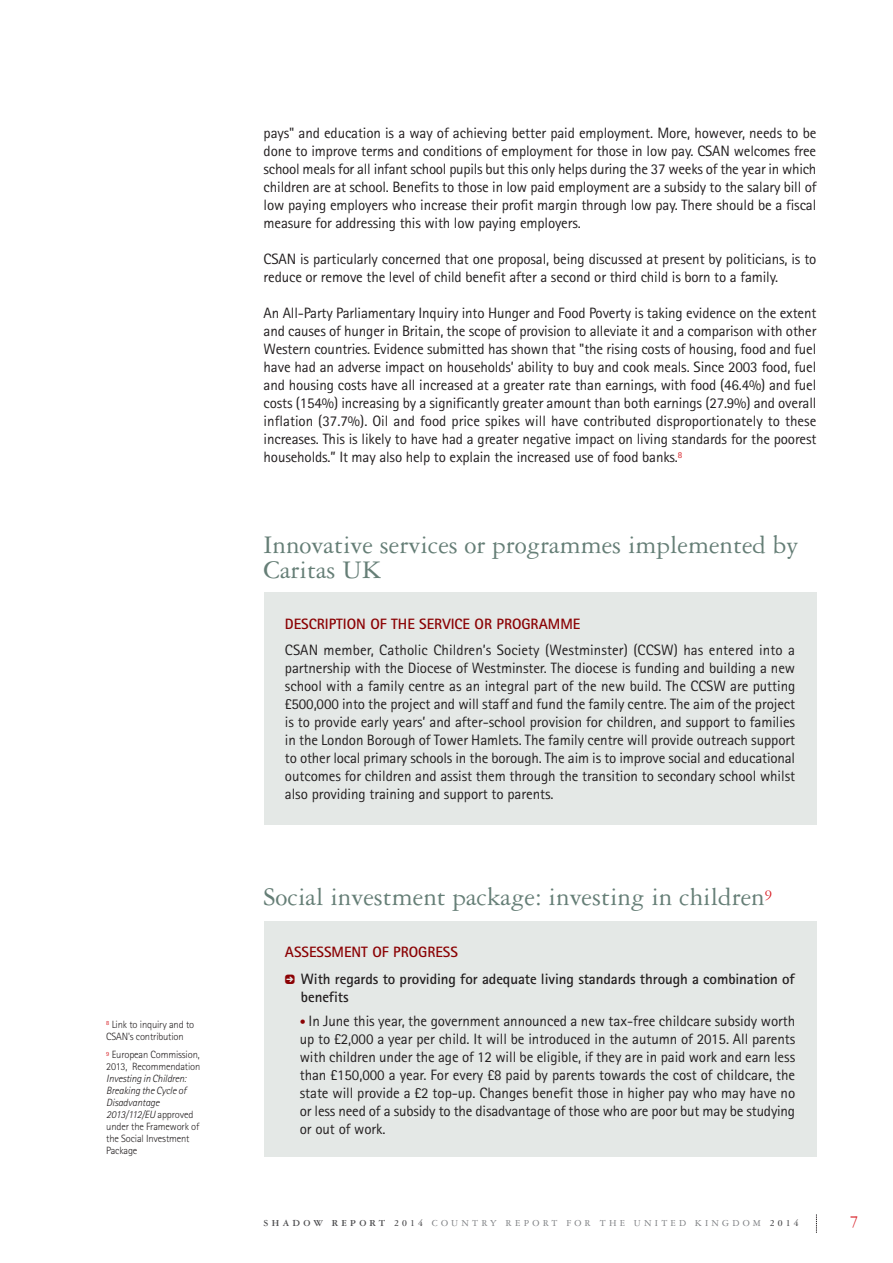
<style>
.page{position:relative;width:893px;height:1263px;background:#fff}
.page>*{position:absolute;margin:0;border:0;box-sizing:border-box;transform-origin:0 0}
.t1{font:27px/25.5px "Garamond 3 LT Std";color:#657e76}
.t2{font:18px "Garamond 3 LT Std";color:#d71920}
.t3{font:15px/18px "Rotis Sans Serif";letter-spacing:-.01em;color:#231f20;text-align:justify}
.t4{font:700 15px/26.5px "Rotis Sans Serif";letter-spacing:-.005em;color:#231f20}
.t5{font:700 15px "Rotis Sans Serif";color:#8b0204}
.t6{font:italic 300 10.5px/12px "Rotis Sans Serif";letter-spacing:-.015em;color:#231f20}
.t7{font:300 10.5px/12px "Rotis Sans Serif";letter-spacing:-.015em;color:#231f20}
.t8{font:9.75px "Garamond 3 LT Std";letter-spacing:.325em;color:#808285}
.s1{font-style:normal}
.s2{color:#8b0204}
.s3{font-family:"Click Bits Arrow Pods 1";font-weight:400;font-size:13.5px;color:#8b0204}
.s4{font-size:12px;color:#8b0204}
.s5{font-weight:700;color:#4c4c4e}
</style>
<div class="page">
<svg style="left:816px;top:1214px;width:1px;height:19px"></svg>
<div style="left:264px;top:921px;width:552px;height:236px;background:#e4e8e6"></div>
<div style="left:264px;top:593px;width:552px;height:232px;background:#e4e8e6"></div>
<p class="t7" style="left:106px;top:1019px;width:89px"><sup>8</sup> Link to inquiry and to<br>CSAN's contribution</p>
<p class="t7" style="left:106px;top:1050px;width:96px"><sup>9</sup> European Commission,<br>2013, Recommendation</p>
<p class="t6" style="left:106px;top:1074px;width:95px">Investing in Children:<br>Breaking the Cycle of<br>Disadvantage<br>2013/112/EU <span class="s1">approved under the Framework of the Social Investment<br>Package</span></p>
<p class="t3" style="left:264px;top:125px;width:554px">pays" and education is a way of achieving better paid employment. More, however, needs to be done to improve terms and conditions of employment for those in low pay. CSAN welcomes free school meals for all infant school pupils but this only helps during the 37 weeks of the year in which children are at school. Benefits to those in low paid employment are a subsidy to the salary bill of low paying employers who increase their profit margin through low pay. There should be a fiscal measure for addressing this with low paying employers.</p>
<p class="t3" style="left:264px;top:251px;width:554px">CSAN is particularly concerned that one proposal, being discussed at present by politicians, is to reduce or remove the level of child benefit after a second or third child is born to a family.</p>
<p class="t3" style="left:264px;top:305px;width:554px">An All-Party Parliamentary Inquiry into Hunger and Food Poverty is taking evidence on the extent and causes of hunger in Britain, the scope of provision to alleviate it and a comparison with other Western countries. Evidence submitted has shown that "the rising costs of housing, food and fuel have had an adverse impact on households’ ability to buy and cook meals. Since 2003 food, fuel and housing costs have all increased at a greater rate than earnings, with food (46.4%) and fuel costs (154%) increasing by a significantly greater amount than both earnings (27.9%) and overall inflation (37.7%). Oil and food price spikes will have contributed disproportionately to these increases. This is likely to have had a greater negative impact on living standards for the poorest households.” It may also help to explain the increased use of food banks.<sup>8</sup></p>
<h1 class="t1" style="left:264px;top:534px;width:536px">Innovative services or programmes implemented by<br>Caritas UK</h1>
<p class="t5" style="left:285px;top:618px;width:297px">DESCRIPTION OF THE SERVICE OR PROGRAMME</p>
<p class="t3" style="left:285px;top:643px;width:512px">CSAN member, Catholic Children’s Society (Westminster) (CCSW) has entered into a partnership with the Diocese of Westminster. The diocese is funding and building a new school with a family centre as an integral part of the new build. The CCSW are putting £500,000 into the project and will staff and fund the family centre. The aim of the project is to provide early years’ and after-school provision for children, and support to families in the London Borough of Tower Hamlets. The family centre will provide outreach support to other local primary schools in the borough. The aim is to improve social and educational outcomes for children and assist them through the transition to secondary school whilst also providing training and support to parents.</p>
<h1 class="t1" style="left:264px;top:886px;width:510px">Social investment package: investing in children<sup>9</sup></h1>
<p class="t4" style="left:285px;top:940px;width:511px"><span class="s2">ASSESSMENT OF PROGRESS<br></span><span class="s3">5</span> With regards to providing for adequate living standards through a combination of</p>
<p class="t4" style="left:301px;top:985px;width:49px">benefits</p>
<p class="t3" style="left:300px;top:1013px;width:497px"><span class="s4">•</span> In June this year, the government announced a new tax-free childcare subsidy worth up to £2,000 a year per child. It will be introduced in the autumn of 2015. All parents with children under the age of 12 will be eligible, if they are in paid work and earn less than £150,000 a year. For every £8 paid by parents towards the cost of childcare, the state will provide a £2 top-up. Changes benefit those in higher pay who may have no or less need of a subsidy to the disadvantage of those who are poor but may be studying or out of work.</p>
<p class="t8" style="left:264px;top:1220px;width:537px"><span class="s5">SHADOW REPORT 2014</span> COUNTRY REPORT FOR THE UNITED KINGDOM <span class="s5">2014</span></p>
<p class="t2" style="left:850px;top:1216px;width:10px">7</p>
</div>
